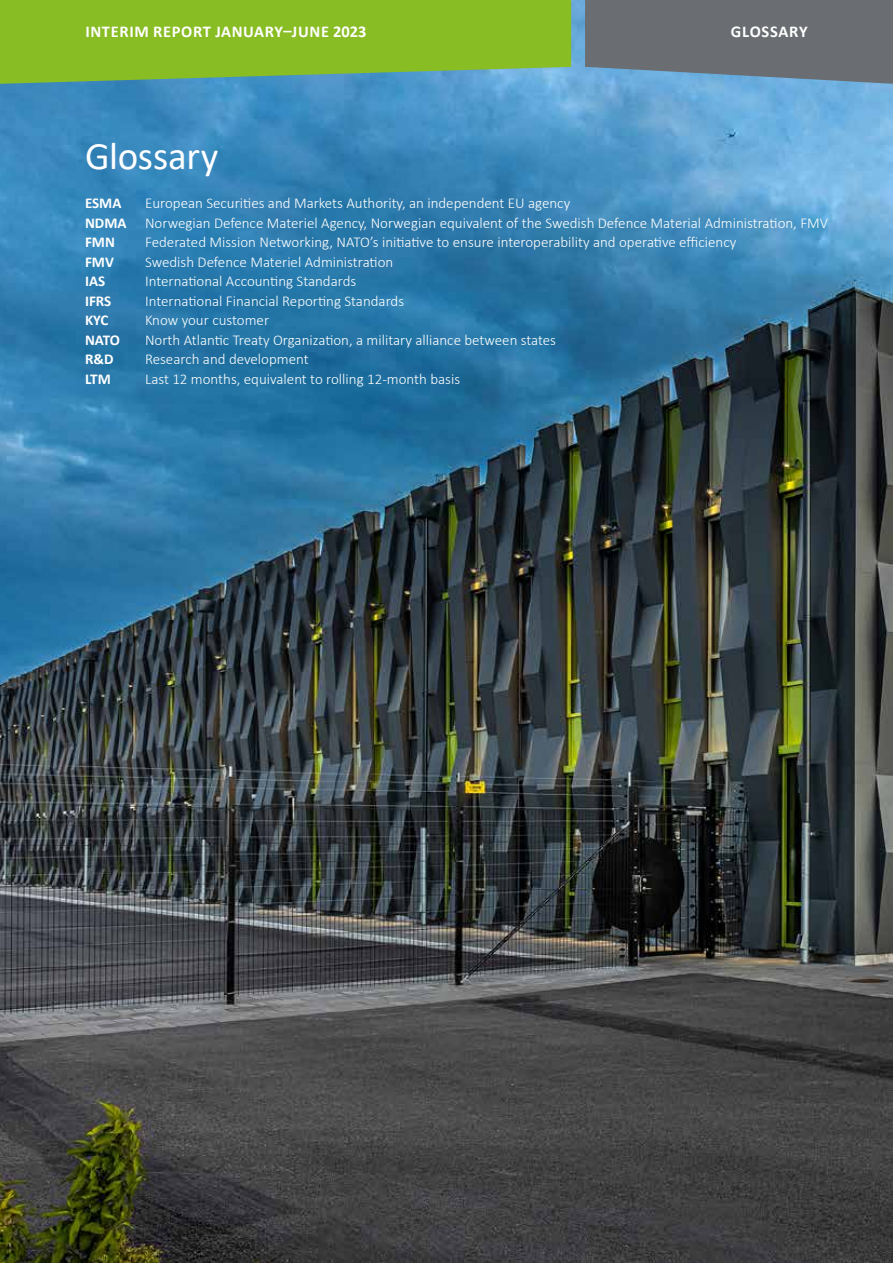
<style>
.page{position:relative;width:893px;height:1263px;background:#fff}
.page>*{position:absolute;margin:0;border:0;box-sizing:border-box;transform-origin:0 0}
.t1{font:39px "Calibri";letter-spacing:-.01em;color:#fff}
.t2{font:700 16.5px "Calibri";letter-spacing:.04em;color:#fff}
.t3{font:300 15px/19.5px "Calibri";color:#fff}
.t4{font:700 15px "Calibri";color:#fff}
.s1{font-weight:700}
</style>
<div class="page">
<img style="left:0;top:0;width:893px;height:1263px">
<svg style="left:0;top:0;width:571px;height:84px;background:#83b935"></svg>
<svg style="left:585px;top:0;width:308px;height:84px;background:#6a737c"></svg>
<p class="t2" style="left:85px;top:20px;width:283px">INTERIM REPORT JANUARY–JUNE 2023</p>
<p class="t2" style="left:731px;top:20px;width:78px">GLOSSARY</p>
<h1 class="t1" style="left:85px;top:129px;width:135px">Glossary</h1>
<p class="t4" style="left:85px;top:193px;width:38px">ESMA</p>
<p class="t3" style="left:85px;top:193px;width:745px;text-indent:60px">European Securities and Markets Authority, an independent EU agency<br><span class="s1">NDMA</span> Norwegian Defence Materiel Agency, Norwegian equivalent of the Swedish Defence Material Administration, FMV<br><span class="s1">FMN</span></p>
<p class="t3" style="left:145px;top:232px;width:593px">Federated Mission Networking, NATO’s initiative to ensure interoperability and operative efficiency</p>
<p class="t4" style="left:85px;top:251px;width:30px">FMV</p>
<p class="t3" style="left:145px;top:252px;width:250px">Swedish Defence Materiel Administration</p>
<p class="t4" style="left:85px;top:271px;width:22px">IAS</p>
<p class="t3" style="left:145px;top:271px;width:213px">International Accounting Standards</p>
<p class="t4" style="left:85px;top:290px;width:28px">IFRS</p>
<p class="t3" style="left:145px;top:291px;width:261px">International Financial Reporting Standards</p>
<p class="t4" style="left:85px;top:310px;width:25px">KYC</p>
<p class="t3" style="left:145px;top:310px;width:126px">Know your customer</p>
<p class="t4" style="left:85px;top:329px;width:36px">NATO</p>
<p class="t3" style="left:145px;top:330px;width:413px">North Atlantic Treaty Organization, a military alliance between states</p>
<p class="t4" style="left:85px;top:349px;width:30px">R&amp;D</p>
<p class="t3" style="left:145px;top:349px;width:165px">Research and development</p>
<p class="t4" style="left:85px;top:368px;width:27px">LTM</p>
<p class="t3" style="left:145px;top:369px;width:317px">Last 12 months, equivalent to rolling 12-month basis</p>
</div>
